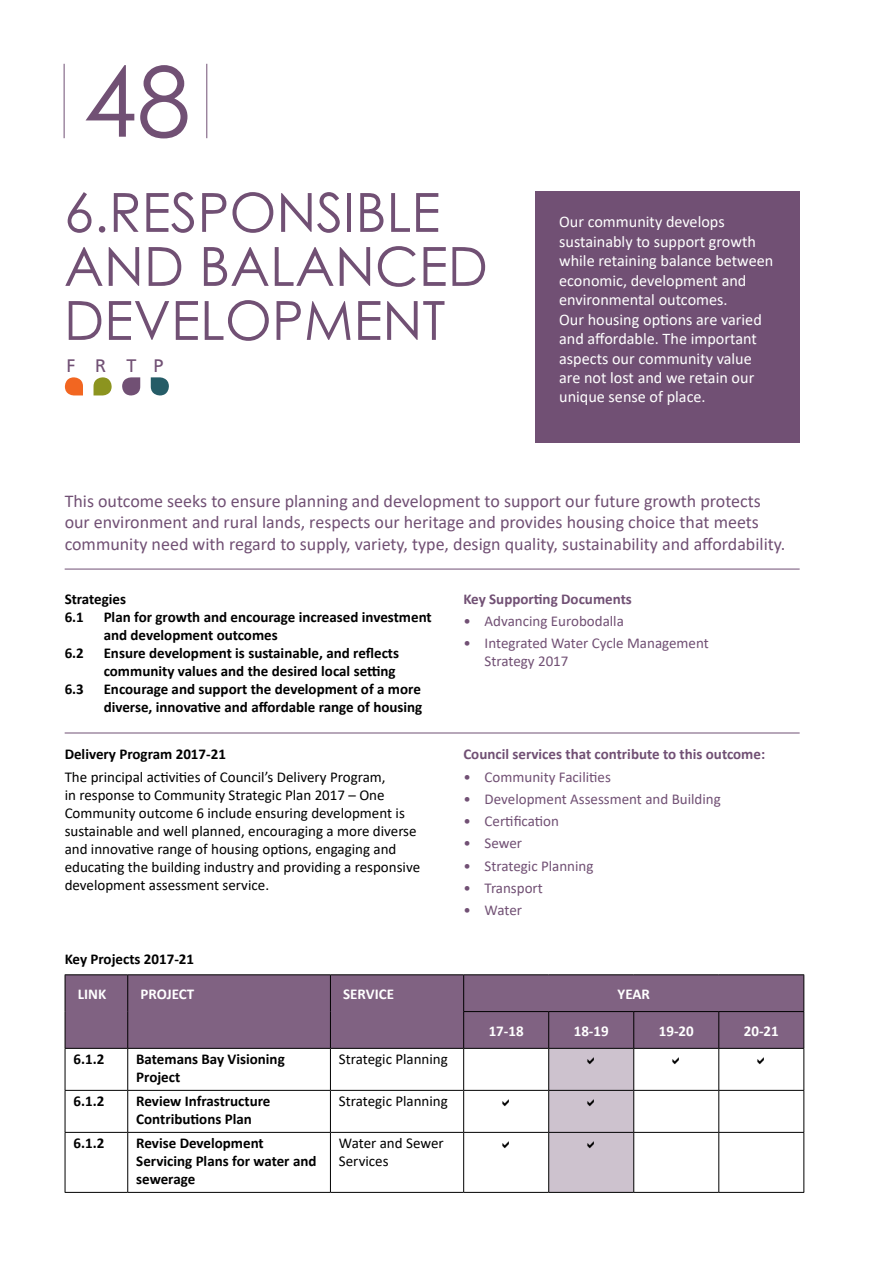
<style>
.page{position:relative;width:893px;height:1263px;background:#fff}
.page>*{position:absolute;margin:0;border:0;box-sizing:border-box;transform-origin:0 0}
.t1{font:97.2px "Century Gothic";color:#715074}
.t2{font:54px/54px "Century Gothic";color:#715074}
.t3{font:18px/21.6px "Calibri";color:#715074}
.t4{font:18px "Frutiger LT";color:#715074}
.t5{font:16.2px/19.5px "Calibri";color:#fff}
.t6{font:700 15px/18px "Calibri";color:#000}
.t7{font:15px/18px "Calibri";color:#000}
.t8{font:15px/18px "Calibri";color:#715074}
.t9{font:700 15px "Calibri";color:#715074}
.t10{font:700 15px "Calibri";color:#fff}
</style>
<div class="page">
<hr style="left:206px;top:64px;width:1px;height:74px;background:#715074">
<hr style="left:64px;top:64px;width:1px;height:74px;background:#715074">
<div style="left:536px;top:191px;width:264px;height:252px;background:#715074"></div>
<svg style="left:65px;top:377px;width:18px;height:18px"></svg>
<svg style="left:122px;top:377px;width:18px;height:18px"></svg>
<svg style="left:151px;top:377px;width:18px;height:18px"></svg>
<svg style="left:94px;top:377px;width:18px;height:18px"></svg>
<hr style="left:65px;top:569px;width:735px;height:1px;background:#715074">
<hr style="left:65px;top:733px;width:735px;height:1px;background:#715074">
<div style="left:66px;top:975px;width:737px;height:73px;background:#806282"></div>
<hr style="left:548px;top:1012px;width:1px;height:36px;background:#000">
<hr style="left:633px;top:1012px;width:1px;height:36px;background:#000">
<hr style="left:65px;top:1049px;width:1px;height:41px;background:#000">
<hr style="left:127px;top:1049px;width:1px;height:41px;background:#000">
<hr style="left:330px;top:1049px;width:1px;height:41px;background:#000">
<hr style="left:464px;top:1048px;width:85px;height:1px;background:#000">
<hr style="left:463px;top:1049px;width:1px;height:41px;background:#000">
<hr style="left:548px;top:1049px;width:1px;height:41px;background:#000">
<hr style="left:634px;top:1048px;width:85px;height:1px;background:#000">
<hr style="left:718px;top:1049px;width:1px;height:41px;background:#000">
<hr style="left:803px;top:1049px;width:1px;height:41px;background:#000">
<hr style="left:65px;top:1090px;width:63px;height:1px;background:#000">
<hr style="left:65px;top:1091px;width:1px;height:41px;background:#000">
<hr style="left:128px;top:1090px;width:202px;height:1px;background:#000">
<hr style="left:127px;top:1091px;width:1px;height:41px;background:#000">
<hr style="left:330px;top:1090px;width:134px;height:1px;background:#000">
<hr style="left:330px;top:1091px;width:1px;height:41px;background:#000">
<hr style="left:464px;top:1090px;width:85px;height:1px;background:#000">
<hr style="left:463px;top:1091px;width:1px;height:41px;background:#000">
<hr style="left:548px;top:1091px;width:1px;height:41px;background:#000">
<hr style="left:634px;top:1090px;width:85px;height:1px;background:#000">
<hr style="left:719px;top:1090px;width:85px;height:1px;background:#000">
<hr style="left:718px;top:1091px;width:1px;height:41px;background:#000">
<hr style="left:803px;top:1091px;width:1px;height:41px;background:#000">
<hr style="left:65px;top:1132px;width:63px;height:1px;background:#000">
<hr style="left:65px;top:1133px;width:1px;height:59px;background:#000">
<hr style="left:128px;top:1132px;width:202px;height:1px;background:#000">
<hr style="left:127px;top:1133px;width:1px;height:59px;background:#000">
<hr style="left:330px;top:1132px;width:134px;height:1px;background:#000">
<hr style="left:330px;top:1133px;width:1px;height:59px;background:#000">
<hr style="left:464px;top:1132px;width:85px;height:1px;background:#000">
<hr style="left:463px;top:1133px;width:1px;height:59px;background:#000">
<hr style="left:548px;top:1133px;width:1px;height:59px;background:#000">
<hr style="left:634px;top:1132px;width:85px;height:1px;background:#000">
<hr style="left:719px;top:1132px;width:85px;height:1px;background:#000">
<hr style="left:718px;top:1133px;width:1px;height:59px;background:#000">
<hr style="left:803px;top:1133px;width:1px;height:59px;background:#000">
<hr style="left:65px;top:1192px;width:63px;height:1px;background:#000">
<hr style="left:128px;top:1192px;width:202px;height:1px;background:#000">
<hr style="left:330px;top:1192px;width:134px;height:1px;background:#000">
<hr style="left:464px;top:1192px;width:85px;height:1px;background:#000">
<hr style="left:549px;top:1192px;width:85px;height:1px;background:#000">
<hr style="left:634px;top:1192px;width:85px;height:1px;background:#000">
<hr style="left:719px;top:1192px;width:85px;height:1px;background:#000">
<hr style="left:65px;top:974px;width:63px;height:1px;background:#000">
<hr style="left:65px;top:975px;width:1px;height:36px;background:#000">
<hr style="left:128px;top:974px;width:202px;height:1px;background:#000">
<hr style="left:127px;top:975px;width:1px;height:36px;background:#000">
<hr style="left:330px;top:974px;width:134px;height:1px;background:#000">
<hr style="left:330px;top:975px;width:1px;height:36px;background:#000">
<hr style="left:464px;top:974px;width:85px;height:1px;background:#000">
<hr style="left:463px;top:975px;width:1px;height:36px;background:#000">
<hr style="left:549px;top:974px;width:85px;height:1px;background:#000">
<hr style="left:634px;top:974px;width:85px;height:1px;background:#000">
<hr style="left:719px;top:974px;width:85px;height:1px;background:#000">
<hr style="left:803px;top:975px;width:1px;height:36px;background:#000">
<hr style="left:65px;top:1011px;width:1px;height:37px;background:#000">
<hr style="left:127px;top:1011px;width:1px;height:37px;background:#000">
<hr style="left:330px;top:1011px;width:1px;height:37px;background:#000">
<hr style="left:463px;top:1011px;width:86px;height:1px;background:#000">
<hr style="left:463px;top:1012px;width:1px;height:36px;background:#000">
<hr style="left:549px;top:1011px;width:85px;height:1px;background:#000">
<hr style="left:634px;top:1011px;width:85px;height:1px;background:#000">
<hr style="left:65px;top:1048px;width:63px;height:1px;background:#000">
<hr style="left:128px;top:1048px;width:202px;height:1px;background:#000">
<hr style="left:330px;top:1048px;width:134px;height:1px;background:#000">
<hr style="left:719px;top:1011px;width:85px;height:1px;background:#000">
<hr style="left:718px;top:1012px;width:1px;height:36px;background:#000">
<hr style="left:803px;top:1012px;width:1px;height:36px;background:#000">
<hr style="left:719px;top:1048px;width:85px;height:1px;background:#000">
<div style="left:549px;top:1048px;width:85px;height:144px;background:#cdc2ce"></div>
<h1 class="t1" style="left:83px;top:34px;width:109px">48</h1>
<h2 class="t2" style="left:64px;top:185px;width:425px">6.RESPONSIBLE<br>AND BALANCED<br>DEVELOPMENT</h2>
<p class="t4" style="left:67px;top:355px;width:99px">FRTP</p>
<p class="t5" style="left:559px;top:212px;width:216px">Our community develops sustainably to support growth while retaining balance between economic, development and environmental outcomes.<br>Our housing options are varied and affordable. The important aspects our community value are not lost and we retain our unique sense of place.</p>
<p class="t3" style="left:65px;top:490px;width:722px">This outcome seeks to ensure planning and development to support our future growth protects our environment and rural lands, respects our heritage and provides housing choice that meets community need with regard to supply, variety, type, design quality, sustainability and affordability.</p>
<p class="t6" style="left:65px;top:590px;width:63px">Strategies<br>6.1</p>
<p class="t6" style="left:104px;top:608px;width:330px">Plan for growth and encourage increased investment and development outcomes</p>
<p class="t6" style="left:65px;top:644px;width:21px">6.2</p>
<p class="t6" style="left:104px;top:644px;width:297px">Ensure development is sustainable, and reflects community values and the desired local setting</p>
<p class="t6" style="left:65px;top:680px;width:21px">6.3</p>
<p class="t6" style="left:104px;top:680px;width:320px">Encourage and support the development of a more diverse, innovative and affordable range of housing</p>
<p class="t6" style="left:65px;top:745px;width:163px">Delivery Program 2017-21</p>
<p class="t7" style="left:65px;top:767px;width:357px">The principal activities of Council’s Delivery Program,<br>in response to Community Strategic Plan 2017 – One Community outcome 6 include ensuring development is sustainable and well planned, encouraging a more diverse and innovative range of housing options, engaging and educating the building industry and providing a responsive development assessment service.</p>
<p class="t9" style="left:463px;top:588px;width:170px">Key Supporting Documents</p>
<p class="t8" style="left:463px;top:612px;width:162px">• Advancing Eurobodalla</p>
<p class="t8" style="left:485px;top:634px;width:226px;text-indent:-21px">• Integrated Water Cycle Management<br>Strategy 2017</p>
<p class="t9" style="left:463px;top:744px;width:303px">Council services that contribute to this outcome:</p>
<p class="t8" style="left:463px;top:767px;width:149px">• Community Facilities</p>
<p class="t8" style="left:463px;top:789px;width:259px">• Development Assessment and Building</p>
<p class="t8" style="left:463px;top:812px;width:97px">• Certification</p>
<p class="t8" style="left:463px;top:834px;width:60px">• Sewer</p>
<p class="t8" style="left:463px;top:856px;width:132px">• Strategic Planning</p>
<p class="t8" style="left:463px;top:878px;width:81px">• Transport</p>
<p class="t8" style="left:463px;top:901px;width:60px">• Water</p>
<p class="t6" style="left:65px;top:949px;width:131px">Key Projects 2017-21</p>
<p class="t10" style="left:78px;top:983px;width:30px">LINK</p>
<p class="t10" style="left:140px;top:983px;width:55px">PROJECT</p>
<p class="t10" style="left:343px;top:983px;width:52px">SERVICE</p>
<p class="t10" style="left:617px;top:983px;width:34px">YEAR</p>
<p class="t10" style="left:489px;top:1020px;width:37px">17-18</p>
<p class="t10" style="left:574px;top:1020px;width:37px">18-19</p>
<p class="t10" style="left:659px;top:1020px;width:37px">19-20</p>
<p class="t10" style="left:744px;top:1020px;width:37px">20-21</p>
<p class="t6" style="left:74px;top:1050px;width:32px">6.1.2</p>
<p class="t6" style="left:136px;top:1050px;width:150px">Batemans Bay Visioning<br>Project</p>
<p class="t7" style="left:339px;top:1049px;width:110px">Strategic Planning</p>
<p class="t6" style="left:74px;top:1092px;width:32px">6.1.2</p>
<p class="t6" style="left:136px;top:1092px;width:136px">Review Infrastructure<br>Contributions Plan</p>
<p class="t7" style="left:339px;top:1091px;width:110px">Strategic Planning</p>
<p class="t6" style="left:74px;top:1134px;width:32px">6.1.2</p>
<p class="t6" style="left:136px;top:1134px;width:182px">Revise Development<br>Servicing Plans for water and sewerage</p>
<p class="t7" style="left:339px;top:1133px;width:106px">Water and Sewer<br>Services</p>
</div>
